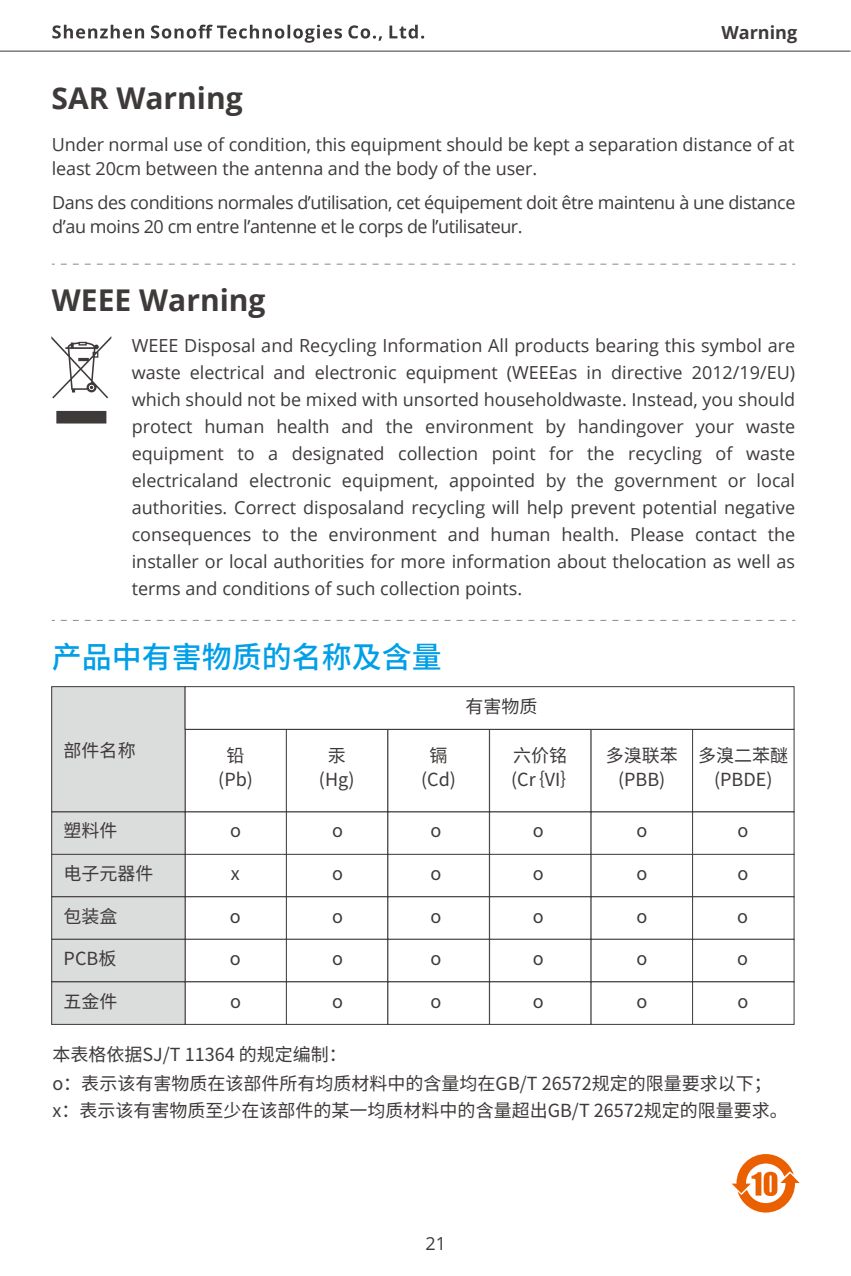
<style>
.page{position:relative;width:851px;height:1276px;background:#fff}
.page>*{position:absolute;margin:0;border:0;box-sizing:border-box;transform-origin:0 0}
.t1{font:700 30px "Open Sans";color:#3e3a39}
.t2{font:500 30px "Source Han Sans CN";color:#009fe8}
.t3{font:18px/27px "Open Sans";letter-spacing:-.005em;color:#3e3a39;text-align:justify}
.t4{font:18px/24px "Source Han Sans CN";color:#3e3a39;text-align:center}
.t5{font:18px/24px "Open Sans";letter-spacing:-.025em;color:#3e3a39}
.t6{font:700 18px "Open Sans";color:#3e3a39}
</style>
<div class="page">
<svg style="left:52px;top:25px;width:372px;height:18px"></svg>
<hr style="left:0;top:51px;width:850px;height:1px;background:#3e3a39">
<div style="left:185px;top:729px;width:102px;height:83px;border:1px solid #3e3a39"></div>
<div style="left:286px;top:729px;width:102px;height:83px;border:1px solid #3e3a39"></div>
<div style="left:387px;top:729px;width:102px;height:83px;border:1px solid #3e3a39"></div>
<div style="left:489px;top:729px;width:102px;height:83px;border:1px solid #3e3a39"></div>
<div style="left:590px;top:729px;width:102px;height:83px;border:1px solid #3e3a39"></div>
<div style="left:692px;top:729px;width:102px;height:83px;border:1px solid #3e3a39"></div>
<div style="left:185px;top:811px;width:102px;height:44px;border:1px solid #3e3a39"></div>
<div style="left:286px;top:811px;width:102px;height:44px;border:1px solid #3e3a39"></div>
<div style="left:387px;top:811px;width:102px;height:44px;border:1px solid #3e3a39"></div>
<div style="left:489px;top:811px;width:102px;height:44px;border:1px solid #3e3a39"></div>
<div style="left:590px;top:811px;width:102px;height:44px;border:1px solid #3e3a39"></div>
<div style="left:692px;top:811px;width:102px;height:44px;border:1px solid #3e3a39"></div>
<div style="left:185px;top:854px;width:102px;height:43px;border:1px solid #3e3a39"></div>
<div style="left:286px;top:854px;width:102px;height:43px;border:1px solid #3e3a39"></div>
<div style="left:387px;top:854px;width:102px;height:43px;border:1px solid #3e3a39"></div>
<div style="left:489px;top:854px;width:102px;height:43px;border:1px solid #3e3a39"></div>
<div style="left:590px;top:854px;width:102px;height:43px;border:1px solid #3e3a39"></div>
<div style="left:692px;top:854px;width:102px;height:43px;border:1px solid #3e3a39"></div>
<div style="left:185px;top:896px;width:102px;height:43px;border:1px solid #3e3a39"></div>
<div style="left:286px;top:896px;width:102px;height:43px;border:1px solid #3e3a39"></div>
<div style="left:387px;top:896px;width:102px;height:43px;border:1px solid #3e3a39"></div>
<div style="left:489px;top:896px;width:102px;height:43px;border:1px solid #3e3a39"></div>
<div style="left:590px;top:896px;width:102px;height:43px;border:1px solid #3e3a39"></div>
<div style="left:692px;top:896px;width:102px;height:43px;border:1px solid #3e3a39"></div>
<div style="left:185px;top:939px;width:102px;height:43px;border:1px solid #3e3a39"></div>
<div style="left:286px;top:939px;width:102px;height:43px;border:1px solid #3e3a39"></div>
<div style="left:387px;top:939px;width:102px;height:43px;border:1px solid #3e3a39"></div>
<div style="left:489px;top:939px;width:102px;height:43px;border:1px solid #3e3a39"></div>
<div style="left:590px;top:939px;width:102px;height:43px;border:1px solid #3e3a39"></div>
<div style="left:692px;top:939px;width:102px;height:43px;border:1px solid #3e3a39"></div>
<div style="left:52px;top:686px;width:133px;height:126px;background:#dbdcdc"></div>
<div style="left:51px;top:686px;width:134px;height:126px;border:1px solid #3e3a39"></div>
<div style="left:52px;top:812px;width:133px;height:42px;background:#dbdcdc"></div>
<div style="left:51px;top:811px;width:134px;height:44px;border:1px solid #3e3a39"></div>
<div style="left:52px;top:854px;width:133px;height:43px;background:#dbdcdc"></div>
<div style="left:51px;top:854px;width:134px;height:43px;border:1px solid #3e3a39"></div>
<div style="left:52px;top:897px;width:133px;height:42px;background:#dbdcdc"></div>
<div style="left:51px;top:896px;width:134px;height:43px;border:1px solid #3e3a39"></div>
<div style="left:185px;top:686px;width:609px;height:43px;border:1px solid #3e3a39"></div>
<div style="left:52px;top:939px;width:133px;height:43px;background:#dbdcdc"></div>
<div style="left:51px;top:939px;width:134px;height:43px;border:1px solid #3e3a39"></div>
<div style="left:185px;top:981px;width:102px;height:43px;border:1px solid #3e3a39"></div>
<div style="left:286px;top:981px;width:102px;height:43px;border:1px solid #3e3a39"></div>
<div style="left:387px;top:981px;width:102px;height:43px;border:1px solid #3e3a39"></div>
<div style="left:489px;top:981px;width:102px;height:43px;border:1px solid #3e3a39"></div>
<div style="left:590px;top:981px;width:102px;height:43px;border:1px solid #3e3a39"></div>
<div style="left:692px;top:981px;width:102px;height:43px;border:1px solid #3e3a39"></div>
<div style="left:52px;top:982px;width:133px;height:42px;background:#dbdcdc"></div>
<div style="left:51px;top:981px;width:134px;height:43px;border:1px solid #3e3a39"></div>
<svg style="left:731px;top:1154px;width:68px;height:58px"></svg>
<svg style="left:51px;top:336px;width:60px;height:87px"></svg>
<svg style="left:61px;top:264px;width:734px;height:1px"></svg>
<svg style="left:61px;top:620px;width:734px;height:1px"></svg>
<p class="t6" style="left:721px;top:25px;width:77px">Warning</p>
<h1 class="t1" style="left:52px;top:86px;width:193px">SAR Warning</h1>
<p class="t3" style="left:52px;top:134px;width:744px;line-height:24px">Under normal use of condition, this equipment should be kept a separation distance of at least 20cm between the antenna and the body of the user.</p>
<p class="t5" style="left:52px;top:192px;width:744px">Dans des conditions normales d’utilisation, cet équipement doit être maintenu à une distance d’au moins 20 cm entre l’antenne et le corps de l’utilisateur.</p>
<h1 class="t1" style="left:52px;top:288px;width:215px">WEEE Warning</h1>
<p class="t3" style="left:132px;top:333px;width:665px">WEEE Disposal and Recycling Information All products bearing this symbol are waste electrical and electronic equipment (WEEEas in directive 2012/19/EU) which should not be mixed with unsorted householdwaste. Instead, you should protect human health and the environment by handingover your waste equipment to a designated collection point for the recycling of waste electricaland electronic equipment, appointed by the government or local authorities. Correct disposaland recycling will help prevent potential negative consequences to the environment and human health. Please contact the installer or local authorities for more information about thelocation as well as terms and conditions of such collection points.</p>
<h1 class="t2" style="left:52px;top:640px;width:392px">产品中有害物质的名称及含量</h1>
<p class="t4" style="left:465px;top:695px;width:73px">有害物质</p>
<p class="t4" style="left:64px;top:739px;width:73px">部件名称</p>
<p class="t4" style="left:218px;top:744px;width:36px">铅(Pb)</p>
<p class="t4" style="left:319px;top:744px;width:37px">汞(Hg)</p>
<p class="t4" style="left:421px;top:744px;width:36px">镉(Cd)</p>
<p class="t4" style="left:511px;top:744px;width:68px;text-align:left">六价铭(Cr｛VI｝</p>
<p class="t4" style="left:605px;top:744px;width:73px">多溴联苯(PBB)</p>
<p class="t4" style="left:698px;top:744px;width:91px">多溴二苯醚(PBDE)</p>
<p class="t4" style="left:64px;top:819px;width:55px">塑料件</p>
<p class="t4" style="left:230px;top:819px;width:12px">o</p>
<p class="t4" style="left:332px;top:819px;width:12px">o</p>
<p class="t4" style="left:430px;top:819px;width:12px">o</p>
<p class="t4" style="left:533px;top:819px;width:12px">o</p>
<p class="t4" style="left:636px;top:819px;width:12px">o</p>
<p class="t4" style="left:737px;top:819px;width:12px">o</p>
<p class="t4" style="left:231px;top:862px;width:10px">x</p>
<p class="t4" style="left:332px;top:862px;width:12px">o</p>
<p class="t4" style="left:430px;top:862px;width:12px">o</p>
<p class="t4" style="left:533px;top:862px;width:12px">o</p>
<p class="t4" style="left:636px;top:861px;width:12px">o</p>
<p class="t4" style="left:737px;top:861px;width:12px">o</p>
<p class="t4" style="left:230px;top:904px;width:12px">o</p>
<p class="t4" style="left:332px;top:904px;width:12px">o</p>
<p class="t4" style="left:430px;top:904px;width:12px">o</p>
<p class="t4" style="left:533px;top:904px;width:12px">o</p>
<p class="t4" style="left:636px;top:904px;width:12px">o</p>
<p class="t4" style="left:737px;top:904px;width:12px">o</p>
<p class="t4" style="left:230px;top:947px;width:12px">o</p>
<p class="t4" style="left:332px;top:947px;width:12px">o</p>
<p class="t4" style="left:430px;top:947px;width:12px">o</p>
<p class="t4" style="left:533px;top:947px;width:12px">o</p>
<p class="t4" style="left:636px;top:947px;width:12px">o</p>
<p class="t4" style="left:737px;top:947px;width:12px">o</p>
<p class="t4" style="left:64px;top:862px;width:91px">电子元器件</p>
<p class="t4" style="left:64px;top:904px;width:55px">包装盒</p>
<p class="t4" style="left:64px;top:947px;width:54px">PCB板</p>
<p class="t4" style="left:64px;top:989px;width:55px">五金件</p>
<p class="t4" style="left:230px;top:989px;width:12px">o</p>
<p class="t4" style="left:332px;top:989px;width:12px">o</p>
<p class="t4" style="left:430px;top:989px;width:12px">o</p>
<p class="t4" style="left:533px;top:989px;width:12px">o</p>
<p class="t4" style="left:636px;top:989px;width:12px">o</p>
<p class="t4" style="left:737px;top:989px;width:12px">o</p>
<p class="t4" style="left:52px;top:1040px;width:720px;line-height:28.8px;text-align:left">本表格依据SJ/T 11364 的规定编制：<br>o：表示该有害物质在该部件所有均质材料中的含量均在GB/T 26572规定的限量要求以下；</p>
<p class="t4" style="left:52px;top:1099px;width:737px">x：表示该有害物质至少在该部件的某一均质材料中的含量超出GB/T 26572规定的限量要求。</p>
<p class="t3" style="left:425px;top:1231px;width:22px">21</p>
</div>
